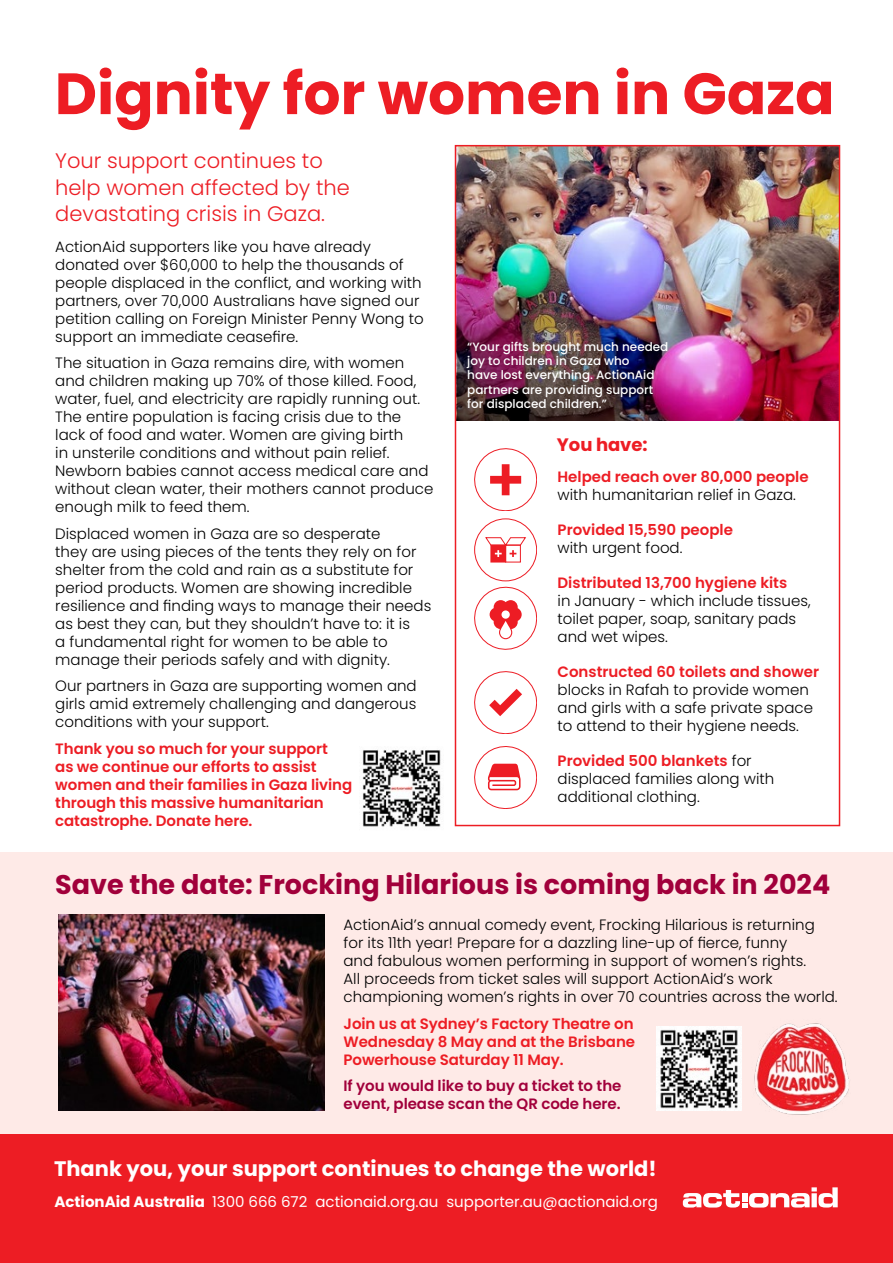
<style>
.page{position:relative;width:893px;height:1263px;background:#fff}
.page>*{position:absolute;margin:0;border:0;box-sizing:border-box;transform-origin:0 0}
.t1{font:700 58.05px "Poppins";color:#ed1d24}
.t2{font:700 27px "Poppins";color:#a1003b}
.t3{font:300 21px/26.2px "Poppins";color:#ed1d24}
.t4{font:700 21px "Poppins";color:#fff}
.t5{font:700 18px "Poppins";letter-spacing:-.005em;color:#ed1d24}
.t6{font:300 15px/18px "Poppins";color:#000}
.t7{font:600 15px/18px "Poppins";letter-spacing:-.005em;color:#ed1d24;text-align:justify}
.t8{font:15px "Poppins";color:#fff}
.t9{font:600 15px/18px "Poppins";letter-spacing:-.005em;color:#a1003b}
.t10{font:500 12px/14.4px "Poppins";color:#fff}
.s1{font-weight:600;color:#ed1d24}
.s2{font-weight:700}
</style>
<div class="page">
<div style="left:0;top:852px;width:893px;height:282px;background:#feeae7"></div>
<div style="left:0;top:1134px;width:893px;height:129px;background:#ed1d24"></div>
<svg style="left:683px;top:1187px;width:155px;height:20px"></svg>
<img style="left:657px;top:1026px;width:84px;height:85px">
<img style="left:788px;top:148px;width:49px;height:273px">
<img style="left:458px;top:148px;width:330px;height:273px">
<div style="left:474px;top:518px;width:63px;height:63px;border:1px solid #ed1c24;border-radius:50%"></div>
<svg style="left:485px;top:537px;width:41px;height:25px"></svg>
<svg style="left:474px;top:448px;width:63px;height:63px"></svg>
<svg style="left:474px;top:587px;width:63px;height:62px"></svg>
<svg style="left:474px;top:671px;width:63px;height:63px"></svg>
<svg style="left:474px;top:746px;width:63px;height:63px"></svg>
<img style="left:362px;top:750px;width:79px;height:77px">
<img style="left:58px;top:914px;width:267px;height:197px">
<img style="left:754px;top:1023px;width:95px;height:92px">
<div style="left:455px;top:145px;width:385px;height:681px;border:2px solid #ed1d24"></div>
<h1 class="t1" style="left:55px;top:60px;width:781px">Dignity for women in Gaza</h1>
<h3 class="t3" style="left:55px;top:148px;width:296px">Your support continues to help women affected by the devastating crisis in Gaza.</h3>
<p class="t6" style="left:55px;top:238px;width:370px">ActionAid supporters like you have already donated over $60,000 to help the thousands of people displaced in the conflict, and working with partners, over 70,000 Australians have signed our petition calling on Foreign Minister Penny Wong to support an immediate ceasefire.</p>
<p class="t6" style="left:55px;top:354px;width:380px">The situation in Gaza remains dire, with women and children making up 70% of those killed. Food, water, fuel, and electricity are rapidly running out.<br>The entire population is facing crisis due to the lack of food and water. Women are giving birth<br>in unsterile conditions and without pain relief.<br>Newborn babies cannot access medical care and without clean water, their mothers cannot produce enough milk to feed them.</p>
<p class="t6" style="left:55px;top:525px;width:378px">Displaced women in Gaza are so desperate<br>they are using pieces of the tents they rely on for shelter from the cold and rain as a substitute for period products. Women are showing incredible resilience and finding ways to manage their needs as best they can, but they shouldn’t have to: it is<br>a fundamental right for women to be able to manage their periods safely and with dignity.</p>
<p class="t6" style="left:55px;top:677px;width:363px;text-align:justify">Our partners in Gaza are supporting women and girls amid extremely challenging and dangerous conditions with your support.</p>
<p class="t7" style="left:55px;top:740px;width:298px;text-align:left">Thank you so much for your support<br>as we continue our efforts to assist women and their families in Gaza living through this massive humanitarian catastrophe. Donate here.</p>
<p class="t10" style="left:467px;top:339px;width:203px">“Your gifts brought much needed joy to children in Gaza who<br>have lost everything. ActionAid partners are providing support for displaced children.”</p>
<p class="t5" style="left:557px;top:434px;width:92px">You have:</p>
<p class="t7" style="left:558px;top:468px;width:253px">Helped reach over 80,000 people</p>
<p class="t6" style="left:558px;top:486px;width:240px">with humanitarian relief in Gaza.</p>
<p class="t7" style="left:558px;top:521px;width:177px">Provided 15,590 people</p>
<p class="t6" style="left:558px;top:539px;width:126px">with urgent food.</p>
<p class="t7" style="left:558px;top:574px;width:231px">Distributed 13,700 hygiene kits</p>
<p class="t6" style="left:558px;top:592px;width:255px">in January - which include tissues, toilet paper, soap, sanitary pads and wet wipes.</p>
<p class="t7" style="left:558px;top:663px;width:263px">Constructed 60 toilets and shower</p>
<p class="t6" style="left:558px;top:681px;width:257px">blocks in Rafah to provide women and girls with a safe private space to attend to their hygiene needs.</p>
<p class="t6" style="left:558px;top:752px;width:218px"><span class="s1">Provided 500 blankets</span> for displaced families along with additional clothing.</p>
<h2 class="t2" style="left:55px;top:869px;width:776px">Save the date: Frocking Hilarious is coming back in 2024</h2>
<p class="t6" style="left:343px;top:916px;width:496px">ActionAid’s annual comedy event, Frocking Hilarious is returning for its 11th year! Prepare for a dazzling line-up of fierce, funny<br>and fabulous women performing in support of women’s rights.<br>All proceeds from ticket sales will support ActionAid’s work championing women’s rights in over 70 countries across the world.</p>
<p class="t7" style="left:343px;top:1014px;width:293px">Join us at Sydney’s Factory Theatre on Wednesday 8 May and at the Brisbane Powerhouse Saturday 11 May.</p>
<p class="t9" style="left:343px;top:1077px;width:279px">If you would like to buy a ticket to the event, please scan the QR code here.</p>
<h3 class="t4" style="left:54px;top:1157px;width:604px">Thank you, your support continues to change the world!</h3>
<p class="t8" style="left:54px;top:1193px;width:605px"><span class="s2">ActionAid Australia</span> 1300 666 672 actionaid.org.au supporter.au@actionaid.org</p>
</div>
